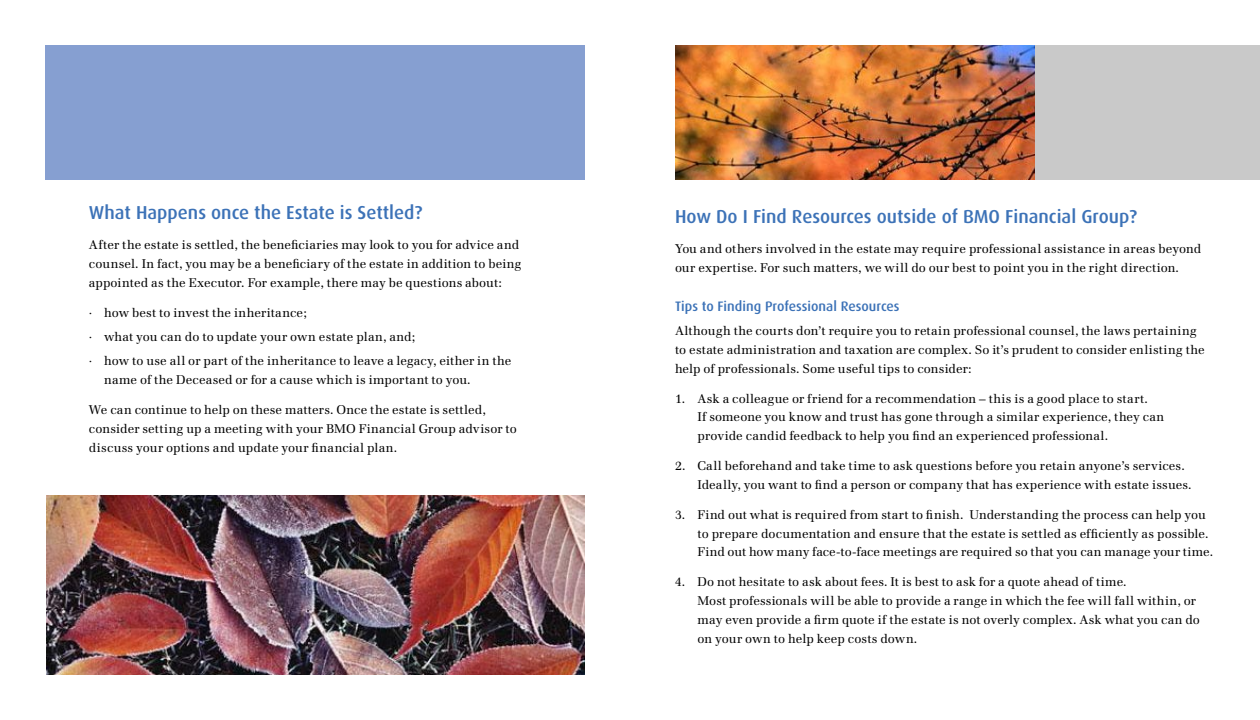
<style>
.page{position:relative;width:1260px;height:720px;background:#fff}
.page>*{position:absolute;margin:0;border:0;box-sizing:border-box;transform-origin:0 0}
.Titles{font:500 18.75px "Dax";color:#3c72b7}
.Subtitles{font:500 13.75px "Dax";color:#3c72b7}
.Body{font:12.5px/18.8px "Emona";letter-spacing:.01em;color:#000}
.Bullets{font:12.5px "Emona";letter-spacing:.01em;color:#000}
</style>
<div class="page">
<div style="left:985px;top:45px;width:275px;height:135px;background:#c9c9c9"></div>
<img style="left:675px;top:45px;width:360px;height:135px">
<img style="left:46px;top:495px;width:539px;height:180px">
<div style="left:45px;top:45px;width:539px;height:135px;background:#869fd1"></div>
<p class="Titles" style="left:89px;top:202px;width:335px">What Happens once the Estate is Settled?</p>
<p class="Body" style="left:89px;top:235px;width:434px">After the estate is settled, the beneficiaries may look to you for advice and counsel. In fact, you may be a beneficiary of the estate in addition to being appointed as the Executor. For example, there may be questions about:</p>
<p class="Bullets" style="left:89px;top:305px;width:219px">· how best to invest the inheritance;</p>
<p class="Bullets" style="left:89px;top:329px;width:328px">· what you can do to update your own estate plan, and;</p>
<p class="Body" style="left:104px;top:352px;width:409px;text-indent:-15px">· how to use all or part of the inheritance to leave a legacy, either in the name of the Deceased or for a cause which is important to you.</p>
<p class="Body" style="left:89px;top:400px;width:429px">We can continue to help on these matters. Once the estate is settled, consider setting up a meeting with your BMO Financial Group advisor to discuss your options and update your financial plan.</p>
<p class="Titles" style="left:675px;top:206px;width:464px">How Do I Find Resources outside of BMO Financial Group?</p>
<p class="Body" style="left:675px;top:239px;width:528px">You and others involved in the estate may require professional assistance in areas beyond our expertise. For such matters, we will do our best to point you in the right direction.</p>
<p class="Subtitles" style="left:675px;top:298px;width:226px">Tips to Finding Professional Resources</p>
<p class="Body" style="left:675px;top:321px;width:531px">Although the courts don’t require you to retain professional counsel, the laws pertaining to estate administration and taxation are complex. So it’s prudent to consider enlisting the help of professionals. Some useful tips to consider:</p>
<p class="Body" style="left:698px;top:389px;width:468px;text-indent:-22px">1. Ask a colleague or friend for a recommendation – this is a good place to start.<br>If someone you know and trust has gone through a similar experience, they can provide candid feedback to help you find an experienced professional.</p>
<p class="Body" style="left:698px;top:456px;width:496px;text-indent:-22px">2. Call beforehand and take time to ask questions before you retain anyone’s services.<br>Ideally, you want to find a person or company that has experience with estate issues.</p>
<p class="Body" style="left:698px;top:505px;width:517px;text-indent:-22px">3. Find out what is required from start to finish. Understanding the process can help you to prepare documentation and ensure that the estate is settled as efficiently as possible.<br>Find out how many face-to-face meetings are required so that you can manage your time.</p>
<p class="Body" style="left:698px;top:573px;width:504px;text-indent:-22px">4. Do not hesitate to ask about fees. It is best to ask for a quote ahead of time.<br>Most professionals will be able to provide a range in which the fee will fall within, or may even provide a firm quote if the estate is not overly complex. Ask what you can do on your own to help keep costs down.</p>
</div>
